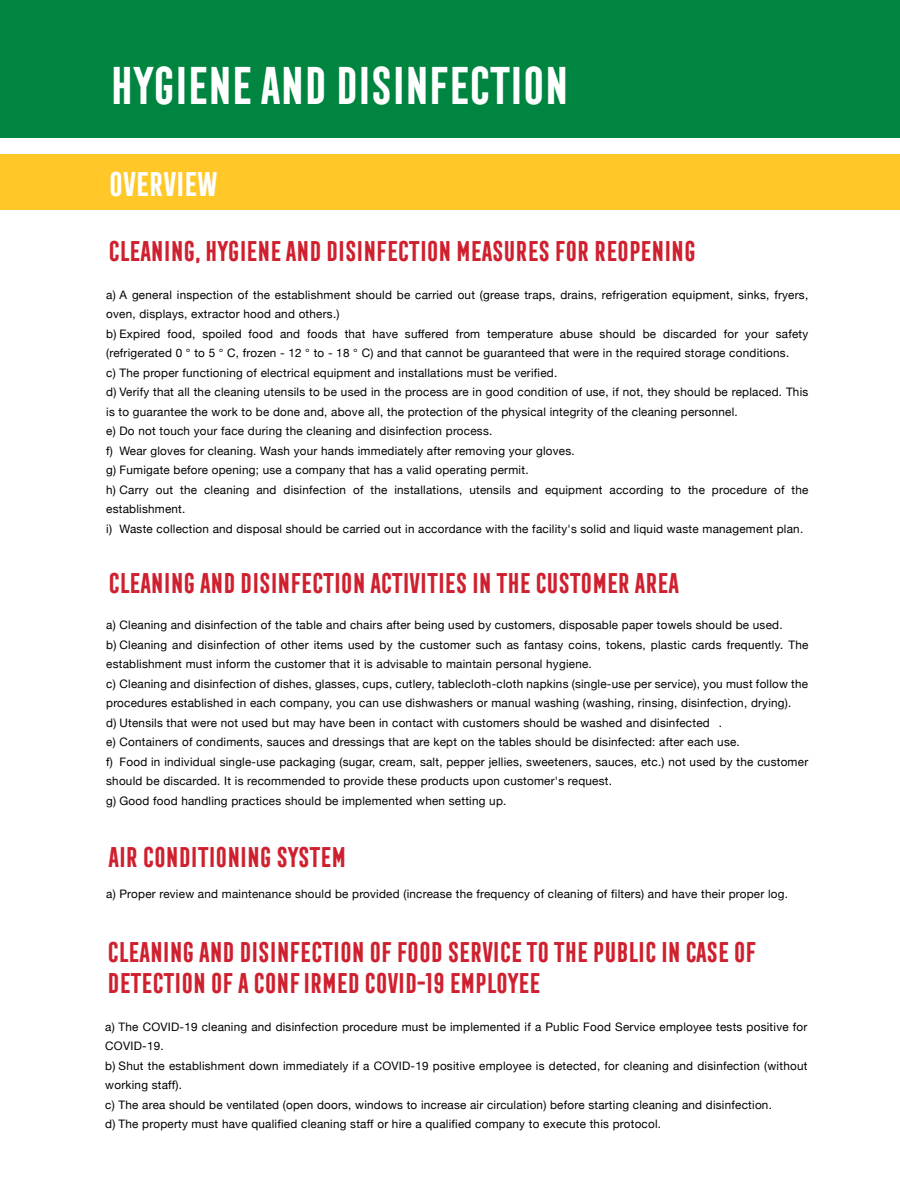
<style>
.page{position:relative;width:900px;height:1200px;background:#fff}
.page>*{position:absolute;margin:0;border:0;box-sizing:border-box;transform-origin:0 0}
.t1{font:700 48.82px "Frontage Condensed";letter-spacing:-.12em;color:#fff}
.t2{font:700 31.5px "Frontage Condensed";letter-spacing:-.12em;color:#fff}
.t3{font:700 26.25px/31.5px "Frontage Condensed";letter-spacing:-.12em;color:#cf202f}
.t4{font:11.7px/19.5px "Helvetica Neue";letter-spacing:.02em;color:#000}
</style>
<div class="page">
<div style="left:0;top:0;width:900px;height:137px;background:#008541"></div>
<div style="left:0;top:154px;width:900px;height:56px;background:#ffc828"></div>
<h1 class="t1" style="left:106px;top:58px;width:466px">HYGIENE AND DISINFECTION</h1>
<h2 class="t2" style="left:106px;top:166px;width:113px">OVERVIEW</h2>
<h3 class="t3" style="left:106px;top:235px;width:592px">CLEANING, HYGIENE AND DISINFECTION MEASURES FOR REOPENING</h3>
<p class="t4" style="left:106px;top:285px;width:704px">a) A general inspection of the establishment should be carried out (grease traps, drains, refrigeration equipment, sinks, fryers, oven, displays, extractor hood and others.)<br>b) Expired food, spoiled food and foods that have suffered from temperature abuse should be discarded for your safety (refrigerated 0 ° to 5 ° C, frozen - 12 ° to - 18 ° C) and that cannot be guaranteed that were in the required storage conditions.<br>c) The proper functioning of electrical equipment and installations must be verified.<br>d) Verify that all the cleaning utensils to be used in the process are in good condition of use, if not, they should be replaced. This is to guarantee the work to be done and, above all, the protection of the physical integrity of the cleaning personnel.<br>e) Do not touch your face during the cleaning and disinfection process.<br>f) Wear gloves for cleaning. Wash your hands immediately after removing your gloves.<br>g) Fumigate before opening; use a company that has a valid operating permit.<br>h) Carry out the cleaning and disinfection of the installations, utensils and equipment according to the procedure of the establishment.<br>i) Waste collection and disposal should be carried out in accordance with the facility's solid and liquid waste management plan.</p>
<h3 class="t3" style="left:106px;top:567px;width:575px">CLEANING AND DISINFECTION ACTIVITIES IN THE CUSTOMER AREA</h3>
<p class="t4" style="left:106px;top:616px;width:704px">a) Cleaning and disinfection of the table and chairs after being used by customers, disposable paper towels should be used.<br>b) Cleaning and disinfection of other items used by the customer such as fantasy coins, tokens, plastic cards frequently. The establishment must inform the customer that it is advisable to maintain personal hygiene.<br>c) Cleaning and disinfection of dishes, glasses, cups, cutlery, tablecloth-cloth napkins (single-use per service), you must follow the procedures established in each company, you can use dishwashers or manual washing (washing, rinsing, disinfection, drying).<br>d) Utensils that were not used but may have been in contact with customers should be washed and disinfected .<br>e) Containers of condiments, sauces and dressings that are kept on the tables should be disinfected: after each use.<br>f) Food in individual single-use packaging (sugar, cream, salt, pepper jellies, sweeteners, sauces, etc.) not used by the customer should be discarded. It is recommended to provide these products upon customer's request.<br>g) Good food handling practices should be implemented when setting up.</p>
<h3 class="t3" style="left:106px;top:842px;width:242px">AIR CONDITIONING SYSTEM</h3>
<p class="t4" style="left:106px;top:885px;width:683px">a) Proper review and maintenance should be provided (increase the frequency of cleaning of filters) and have their proper log.</p>
<h3 class="t3" style="left:105px;top:936px;width:653px">CLEANING AND DISINFECTION OF FOOD SERVICE TO THE PUBLIC IN CASE OF<br>DETECTION OF A CONFIRMED COVID-19 EMPLOYEE</h3>
<p class="t4" style="left:105px;top:1017px;width:704px">a) The COVID-19 cleaning and disinfection procedure must be implemented if a Public Food Service employee tests positive for COVID-19.<br>b) Shut the establishment down immediately if a COVID-19 positive employee is detected, for cleaning and disinfection (without working staff).<br>c) The area should be ventilated (open doors, windows to increase air circulation) before starting cleaning and disinfection.<br>d) The property must have qualified cleaning staff or hire a qualified company to execute this protocol.</p>
</div>
